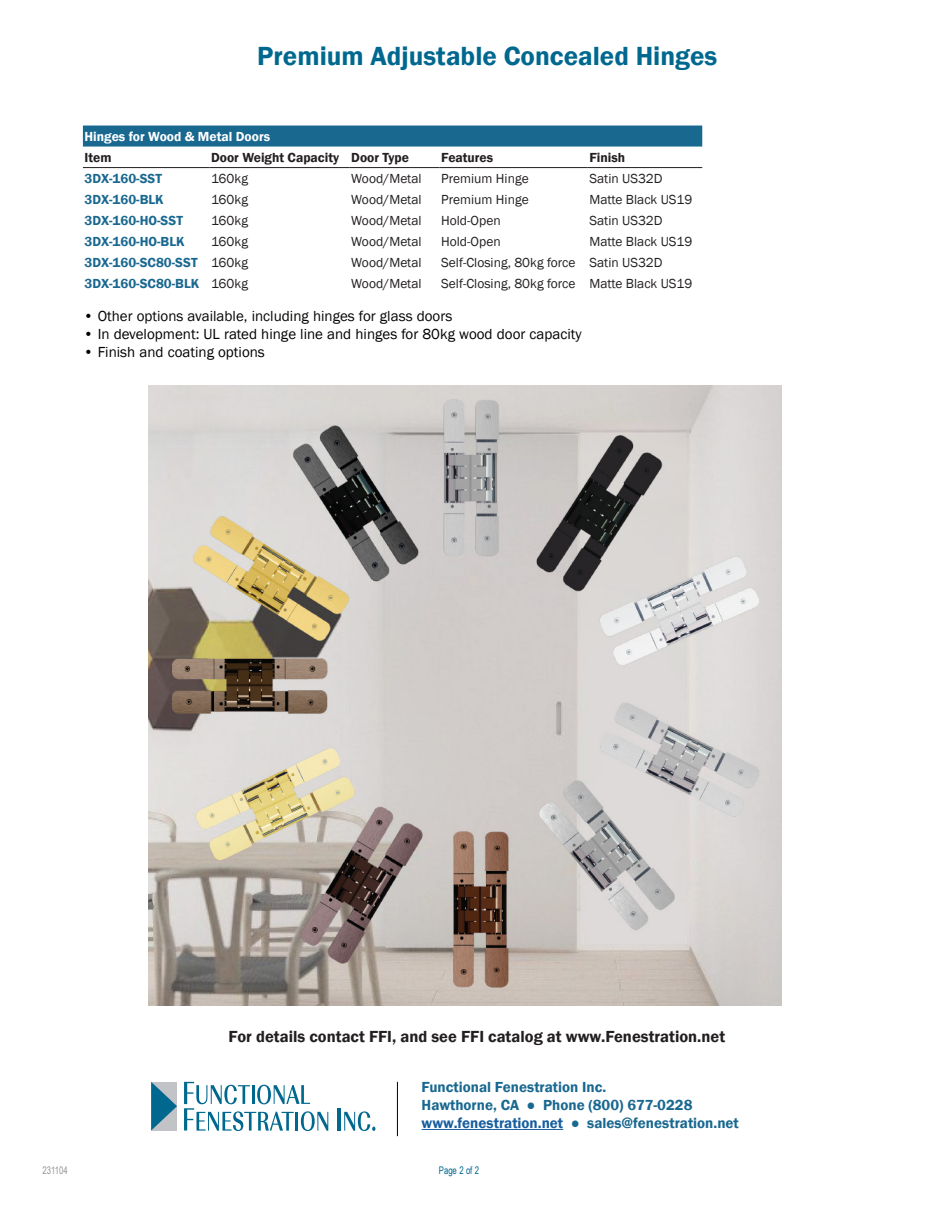
<style>
.page{position:relative;width:945px;height:1215px;background:#fff}
.page>*{position:absolute;margin:0;border:0;box-sizing:border-box;transform-origin:0 0}
.t1{font:600 27px "Franklin Gothic";color:#00688f}
.t2{font:600 16.5px "Franklin Gothic";color:#231f20}
.t3{font:600 15px "Franklin Gothic";color:#196890}
.Features_BULLETS{font:15px "Franklin Gothic";color:#000}
.Features_BULLETS-2{font:15px "Franklin Gothic";color:#040503}
.t4{font:13.5px "Franklin Gothic";color:#231f20}
.t5{font:600 13.5px "Franklin Gothic";color:#196890}
.t6{font:600 13.5px "Franklin Gothic";color:#231f20}
.t7{font:600 13.5px "Franklin Gothic";color:#fff}
.t8{font:10.5px "Arial Narrow";color:#00678f;scale:.9 1}
.t9{font:10.5px "Arial Narrow";color:#939598;scale:.9 1}
.s1{color:#000}
.s2{color:#175d9e}
</style>
<div class="page">
<img style="left:148px;top:385px;width:633px;height:620px">
<div style="left:83px;top:126px;width:619px;height:21px;background:#196890"></div>
<hr style="left:83px;top:167px;width:127px;height:1px;background:#231f20">
<hr style="left:210px;top:167px;width:140px;height:1px;background:#231f20">
<hr style="left:350px;top:167px;width:90px;height:1px;background:#231f20">
<hr style="left:440px;top:167px;width:148px;height:1px;background:#231f20">
<hr style="left:588px;top:167px;width:114px;height:1px;background:#231f20">
<hr style="left:422px;top:1129px;width:141px;height:1px;background:#175d9e">
<hr style="left:397px;top:1082px;width:1px;height:54px;background:#010000">
<svg style="left:151px;top:1082px;width:26px;height:49px"></svg>
<svg style="left:184px;top:1082px;width:144px;height:49px"></svg>
<hr style="left:337px;top:1108px;width:3px;height:23px;background:#00688f">
<svg style="left:344px;top:1111px;width:31px;height:20px"></svg>
<p class="t1" style="left:257px;top:39px;width:462px">Premium Adjustable Concealed Hinges</p>
<p class="t7" style="left:85px;top:128px;width:187px">Hinges for Wood &amp; Metal Doors</p>
<p class="t6" style="left:85px;top:149px;width:28px">Item</p>
<p class="t6" style="left:211px;top:149px;width:130px">Door Weight Capacity</p>
<p class="t6" style="left:351px;top:149px;width:59px">Door Type</p>
<p class="t6" style="left:441px;top:149px;width:54px">Features</p>
<p class="t6" style="left:589px;top:149px;width:37px">Finish</p>
<p class="t5" style="left:85px;top:170px;width:79px">3DX-160-SST</p>
<p class="t4" style="left:211px;top:170px;width:38px">160kg</p>
<p class="t4" style="left:351px;top:170px;width:72px">Wood/Metal</p>
<p class="t4" style="left:441px;top:170px;width:89px">Premium Hinge</p>
<p class="t4" style="left:589px;top:170px;width:75px">Satin US32D</p>
<p class="t5" style="left:85px;top:191px;width:81px">3DX-160-BLK</p>
<p class="t4" style="left:211px;top:191px;width:38px">160kg</p>
<p class="t4" style="left:351px;top:191px;width:72px">Wood/Metal</p>
<p class="t4" style="left:441px;top:191px;width:89px">Premium Hinge</p>
<p class="t4" style="left:589px;top:191px;width:104px">Matte Black US19</p>
<p class="t5" style="left:85px;top:212px;width:100px">3DX-160-HO-SST</p>
<p class="t4" style="left:211px;top:212px;width:38px">160kg</p>
<p class="t4" style="left:351px;top:212px;width:72px">Wood/Metal</p>
<p class="t4" style="left:441px;top:212px;width:61px">Hold-Open</p>
<p class="t4" style="left:589px;top:212px;width:75px">Satin US32D</p>
<p class="t5" style="left:85px;top:233px;width:102px">3DX-160-HO-BLK</p>
<p class="t4" style="left:211px;top:233px;width:38px">160kg</p>
<p class="t4" style="left:351px;top:233px;width:72px">Wood/Metal</p>
<p class="t4" style="left:441px;top:233px;width:61px">Hold-Open</p>
<p class="t4" style="left:589px;top:233px;width:104px">Matte Black US19</p>
<p class="t5" style="left:85px;top:254px;width:115px">3DX-160-SC80-SST</p>
<p class="t4" style="left:211px;top:254px;width:38px">160kg</p>
<p class="t4" style="left:351px;top:254px;width:72px">Wood/Metal</p>
<p class="t4" style="left:441px;top:254px;width:136px">Self-Closing, 80kg force</p>
<p class="t4" style="left:589px;top:254px;width:75px">Satin US32D</p>
<p class="t5" style="left:85px;top:275px;width:116px">3DX-160-SC80-BLK</p>
<p class="t4" style="left:211px;top:275px;width:38px">160kg</p>
<p class="t4" style="left:351px;top:275px;width:72px">Wood/Metal</p>
<p class="t4" style="left:441px;top:275px;width:136px">Self-Closing, 80kg force</p>
<p class="t4" style="left:589px;top:275px;width:104px">Matte Black US19</p>
<p class="Features_BULLETS-2" style="left:84px;top:306px;width:370px"><span class="s1">•</span> Other options available, including hinges for glass doors</p>
<p class="Features_BULLETS" style="left:84px;top:324px;width:500px">• In development: UL rated hinge line and hinges for 80kg wood door capacity</p>
<p class="Features_BULLETS" style="left:84px;top:342px;width:183px">• Finish and coating options</p>
<p class="t2" style="left:229px;top:1026px;width:498px">For details contact FFI, and see FFI catalog at www.Fenestration.net</p>
<p class="t3" style="left:422px;top:1078px;width:186px">Functional Fenestration Inc.</p>
<p class="t3" style="left:422px;top:1096px;width:272px">Hawthorne, CA ● Phone (800) 677-0228</p>
<p class="t3" style="left:422px;top:1114px;width:319px"><span class="s2">www.fenestration.net</span> ● sales@fenestration.net</p>
<p class="t9" style="left:42px;top:1162px;width:30px">231104</p>
<p class="t8" style="left:439px;top:1162px;width:46px">Page 2 of 2</p>
</div>
